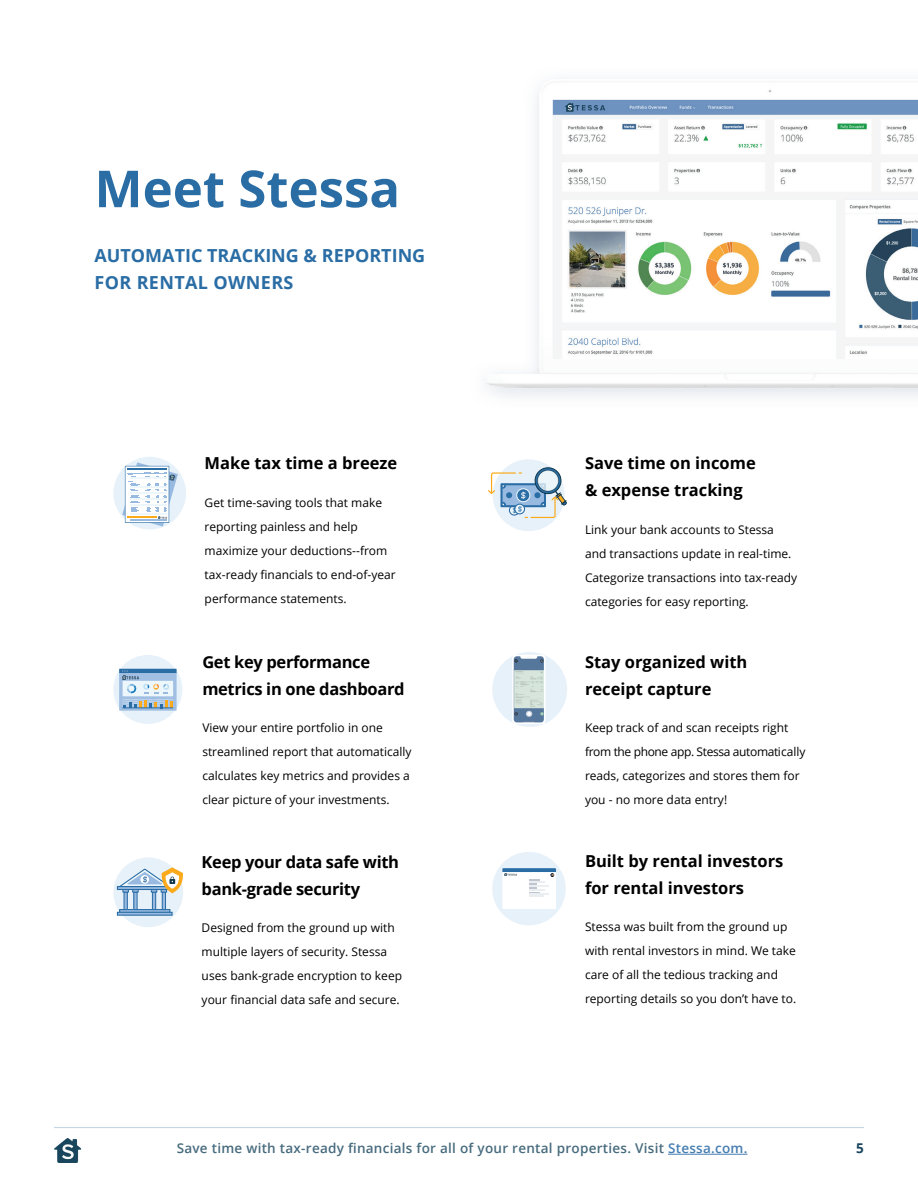
<style>
.page{position:relative;width:918px;height:1188px;background:#fff}
.page>*{position:absolute;margin:0;border:0;box-sizing:border-box;transform-origin:0 0}
.t1{font:700 51px "Open Sans";color:#2a6da5}
.t2{font:700 18px/27px "Open Sans";color:#2a6da5}
.t3{font:700 16.5px/27px "Open Sans";color:#000}
.t4{font:700 16.5px/27px "Open Sans";letter-spacing:-.02em;color:#000}
.t5{font:600 13.5px "Open Sans";letter-spacing:.02em;color:#19465d}
.t6{font:700 13.5px "Open Sans";color:#19465d}
.t7{font:12px/24px "Open Sans";color:#000}
.s1{color:#175d9e}
</style>
<div class="page">
<hr style="left:668px;top:1154px;width:79px;height:1px;background:#175d9e">
<img style="left:54px;top:1138px;width:28px;height:25px">
<hr style="left:54px;top:1127px;width:810px;height:1px;background:#2a6da5">
<div style="left:113px;top:655px;width:69px;height:69px;background:#e7f1fa;border-radius:34px"></div>
<svg style="left:119px;top:669px;width:58px;height:42px"></svg>
<div style="left:113px;top:457px;width:73px;height:72px;background:#e7f1fa;border-radius:36px"></div>
<svg style="left:122px;top:463px;width:56px;height:64px"></svg>
<div style="left:493px;top:459px;width:72px;height:72px;background:#e7f1fa;border-radius:36px"></div>
<svg style="left:488px;top:467px;width:79px;height:52px"></svg>
<div style="left:113px;top:857px;width:70px;height:70px;background:#e7f1fa;border-radius:35px"></div>
<div style="left:119px;top:909px;width:51px;height:4px;border:1px solid #2a6da5"></div>
<div style="left:117px;top:912px;width:56px;height:4px;border:1px solid #2a6da5"></div>
<div style="left:124px;top:892px;width:4px;height:18px;border:1px solid #2a6da5"></div>
<div style="left:152px;top:892px;width:4px;height:18px;border:1px solid #2a6da5"></div>
<hr style="left:134px;top:892px;width:3px;height:18px;background:#98bae1">
<div style="left:133px;top:892px;width:5px;height:18px;border:1px solid #2a6da5"></div>
<div style="left:162px;top:892px;width:4px;height:18px;border:1px solid #2a6da5"></div>
<div style="left:117px;top:886px;width:56px;height:4px;border:1px solid #2a6da5"></div>
<svg style="left:118px;top:867px;width:65px;height:26px"></svg>
<div style="left:492px;top:652px;width:75px;height:75px;background:#e7f1fa;border-radius:37px"></div>
<svg style="left:512px;top:655px;width:34px;height:69px"></svg>
<div style="left:492px;top:852px;width:74px;height:73px;background:#e7f1fa;border-radius:37px"></div>
<svg style="left:502px;top:868px;width:54px;height:41px"></svg>
<img style="left:487px;top:80px;width:431px;height:307px">
<h1 class="t1" style="left:94px;top:153px;width:307px">Meet Stessa</h1>
<h2 class="t2" style="left:94px;top:242px;width:332px">AUTOMATIC TRACKING &amp; REPORTING<br>FOR RENTAL OWNERS</h2>
<h3 class="t3" style="left:205px;top:449px;width:194px">Make tax time a breeze</h3>
<p class="t7" style="left:205px;top:490px;width:193px">Get time-saving tools that make reporting painless and help maximize your deductions--from tax-ready financials to end-of-year performance statements.</p>
<h3 class="t4" style="left:202px;top:648px;width:204px">Get key performance metrics in one dashboard</h3>
<p class="t7" style="left:202px;top:715px;width:211px">View your entire portfolio in one streamlined report that automatically calculates key metrics and provides a clear picture of your investments.</p>
<h3 class="t4" style="left:202px;top:848px;width:199px">Keep your data safe with bank-grade security</h3>
<p class="t7" style="left:202px;top:916px;width:202px">Designed from the ground up with multiple layers of security. Stessa uses bank-grade encryption to keep your financial data safe and secure.</p>
<h3 class="t3" style="left:585px;top:449px;width:172px">Save time on income &amp; expense tracking</h3>
<p class="t7" style="left:585px;top:517px;width:214px">Link your bank accounts to Stessa and transactions update in real-time.<br>Categorize transactions into tax-ready categories for easy reporting.</p>
<h3 class="t3" style="left:585px;top:648px;width:164px">Stay organized with receipt capture</h3>
<p class="t7" style="left:585px;top:715px;width:222px">Keep track of and scan receipts right from the phone app. Stessa automatically reads, categorizes and stores them for you - no more data entry!</p>
<h3 class="t3" style="left:585px;top:847px;width:200px">Built by rental investors for rental investors</h3>
<p class="t7" style="left:585px;top:915px;width:213px">Stessa was built from the ground up with rental investors in mind. We take care of all the tedious tracking and reporting details so you don’t have to.</p>
<p class="t5" style="left:177px;top:1139px;width:572px">Save time with tax-ready financials for all of your rental properties. Visit <span class="s1">Stessa.com.</span></p>
<p class="t6" style="left:856px;top:1139px;width:9px">5</p>
</div>
